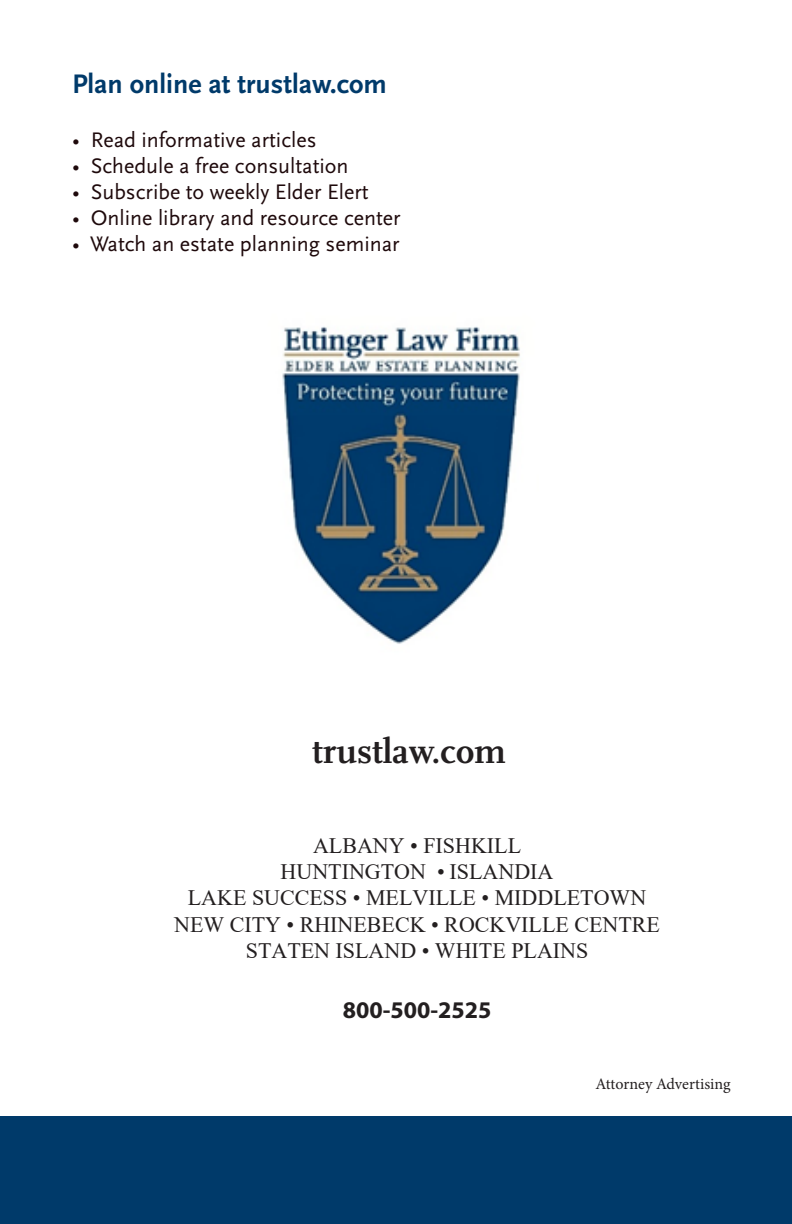
<style>
.page{position:relative;width:792px;height:1224px;background:#fff}
.page>*{position:absolute;margin:0;border:0;box-sizing:border-box;transform-origin:0 0}
.t1{font:700 36px "Scala Pro";color:#231f20}
.t2{font:700 28px "Scala Sans Pro";color:#003a6a}
.t3{font:700 24px "Myriad Pro";color:#231f20}
.t4{font:22px "Scala Sans Pro";color:#1e090b}
.t5{font:22px/26.4px "Times New Roman";color:#231f20;text-align:center}
.t6{font:16px "Minion Pro";letter-spacing:-.005em;color:#231f20}
</style>
<div class="page">
<div style="left:0;top:1116px;width:792px;height:108px;background:#003a6a"></div>
<img style="left:282px;top:326px;width:238px;height:318px">
<p class="t2" style="left:72px;top:67px;width:316px">Plan online at trustlaw.com</p>
<p class="t4" style="left:72px;top:127px;width:246px">• Read informative articles</p>
<p class="t4" style="left:72px;top:153px;width:278px">• Schedule a free consultation</p>
<p class="t4" style="left:72px;top:179px;width:298px">• Subscribe to weekly Elder Elert</p>
<p class="t4" style="left:72px;top:205px;width:330px">• Online library and resource center</p>
<p class="t4" style="left:72px;top:231px;width:329px">• Watch an estate planning seminar</p>
<p class="t1" style="left:312px;top:731px;width:195px">trustlaw.com</p>
<p class="t5" style="left:174px;top:831px;width:487px">ALBANY • FISHKILL<br>HUNTINGTON • ISLANDIA<br>LAKE SUCCESS • MELVILLE • MIDDLETOWN<br>NEW CITY • RHINEBECK • ROCKVILLE CENTRE<br>STATEN ISLAND • WHITE PLAINS</p>
<p class="t3" style="left:343px;top:994px;width:150px">800-500-2525</p>
<p class="t6" style="left:596px;top:1073px;width:137px">Attorney Advertising</p>
</div>
